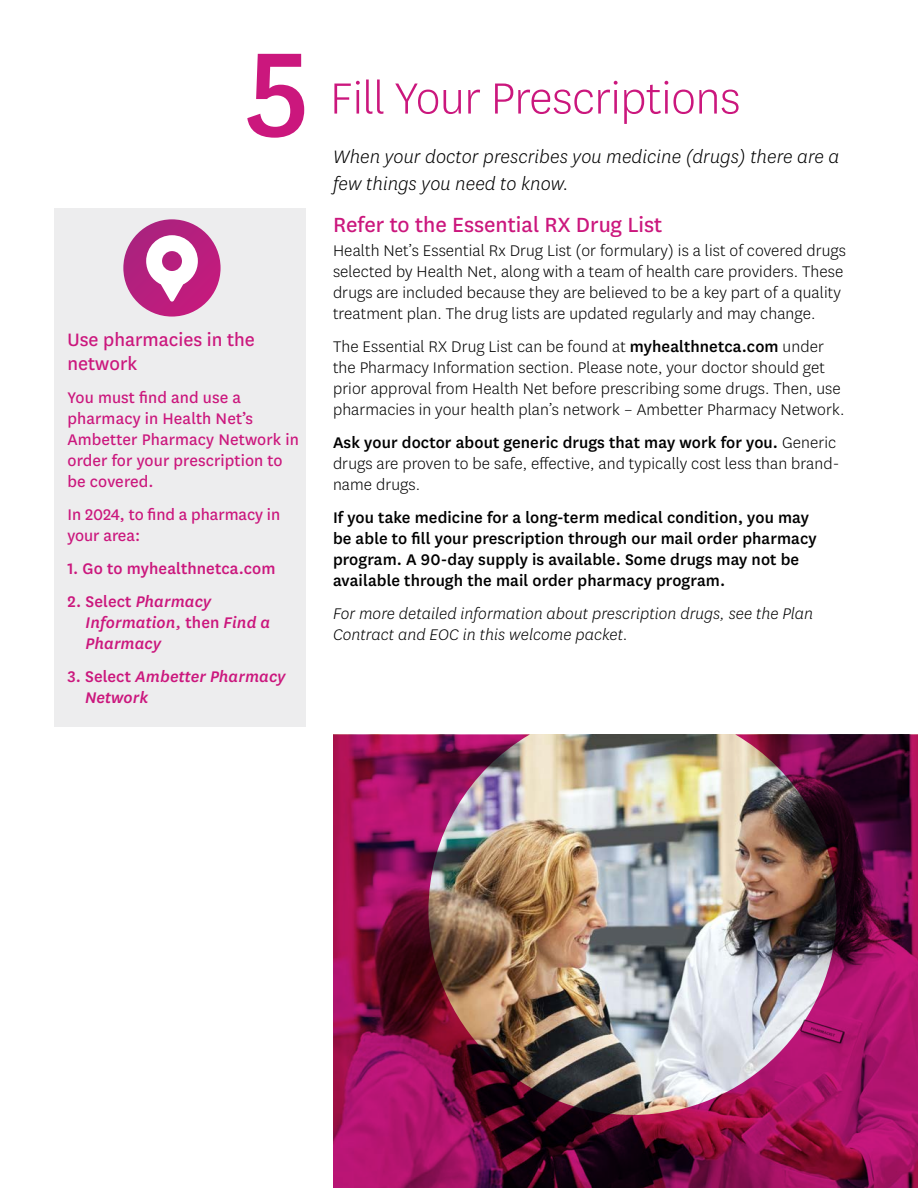
<style>
.page{position:relative;width:918px;height:1188px;background:#fff}
.page>*{position:absolute;margin:0;border:0;box-sizing:border-box;transform-origin:0 0}
.t1{font:500 139.5px "Centene Sans";color:#cb177d}
.t2{font:300 51px "Centene Sans";letter-spacing:-.01em;color:#cb177d}
.t3{font:24px "Centene Sans";color:#cb177d}
.t4{font:italic 300 21px/27px "Centene Sans";letter-spacing:.005em;color:#000}
.t5{font:21px/24px "Centene Sans";color:#cb177d}
.t6{font:300 18px/21px "Centene Sans";letter-spacing:.005em;color:#000}
.t7{font:500 18px/21px "Centene Sans";letter-spacing:.005em;color:#000}
.t8{font:18px/21px "Centene Sans";letter-spacing:.005em;color:#cb177d}
.t9{font:italic 300 18px/21px "Centene Sans";letter-spacing:.005em;color:#000}
.t10{font:italic 500 18px/21px "Centene Sans";letter-spacing:.005em;color:#cb177d}
.t11{font:500 18px "Centene Sans";letter-spacing:.005em;color:#cb177d}
.s1{font-style:normal}
.s2{font-weight:500}
</style>
<div class="page">
<div style="left:54px;top:208px;width:252px;height:519px;background:#ededee"></div>
<svg style="left:123px;top:219px;width:98px;height:98px;background:#b92782"></svg>
<svg style="left:146px;top:235px;width:52px;height:67px;background:#e09cc6"></svg>
<img style="left:333px;top:734px;width:585px;height:454px">
<h2 class="t1" style="left:245px;top:-2px;width:67px">5</h2>
<h3 class="t5" style="left:68px;top:326px;width:189px">Use pharmacies in the network</h3>
<p class="t8" style="left:68px;top:386px;width:233px">You must find and use a pharmacy in Health Net’s<br>Ambetter Pharmacy Network in order for your prescription to be covered.</p>
<p class="t8" style="left:68px;top:503px;width:214px">In 2024, to find a pharmacy in your area:</p>
<p class="t11" style="left:68px;top:556px;width:210px">1. Go to myhealthnetca.com</p>
<p class="t10" style="left:86px;top:590px;width:186px;text-indent:-18px"><span class="s1">2. Select</span> Pharmacy<br>Information, <span class="s1">then</span> Find a<br>Pharmacy</p>
<p class="t10" style="left:85px;top:665px;width:202px;text-indent:-18px"><span class="s1">3. Select</span> Ambetter Pharmacy<br>Network</p>
<h2 class="t2" style="left:330px;top:66px;width:412px">Fill Your Prescriptions</h2>
<p class="t4" style="left:333px;top:143px;width:508px">When your doctor prescribes you medicine (drugs) there are a few things you need to know.</p>
<h3 class="t3" style="left:333px;top:209px;width:331px">Refer to the Essential RX Drug List</h3>
<p class="t6" style="left:333px;top:240px;width:515px">Health Net’s Essential Rx Drug List (or formulary) is a list of covered drugs selected by Health Net, along with a team of health care providers. These drugs are included because they are believed to be a key part of a quality treatment plan. The drug lists are updated regularly and may change.</p>
<p class="t6" style="left:333px;top:336px;width:513px">The Essential RX Drug List can be found at <span class="s2">myhealthnetca.com</span> under the Pharmacy Information section. Please note, your doctor should get prior approval from Health Net before prescribing some drugs. Then, use pharmacies in your health plan’s network – Ambetter Pharmacy Network.</p>
<p class="t6" style="left:333px;top:432px;width:508px"><span class="s2">Ask your doctor about generic drugs that may work for you.</span> Generic drugs are proven to be safe, effective, and typically cost less than brand&shy;name drugs.</p>
<p class="t7" style="left:333px;top:506px;width:485px">If you take medicine for a long-term medical condition, you may be able to fill your prescription through our mail order pharmacy program. A 90-day supply is available. Some drugs may not be available through the mail order pharmacy program.</p>
<p class="t9" style="left:333px;top:603px;width:482px">For more detailed information about prescription drugs, see the Plan<br>Contract and EOC in this welcome packet.</p>
</div>
